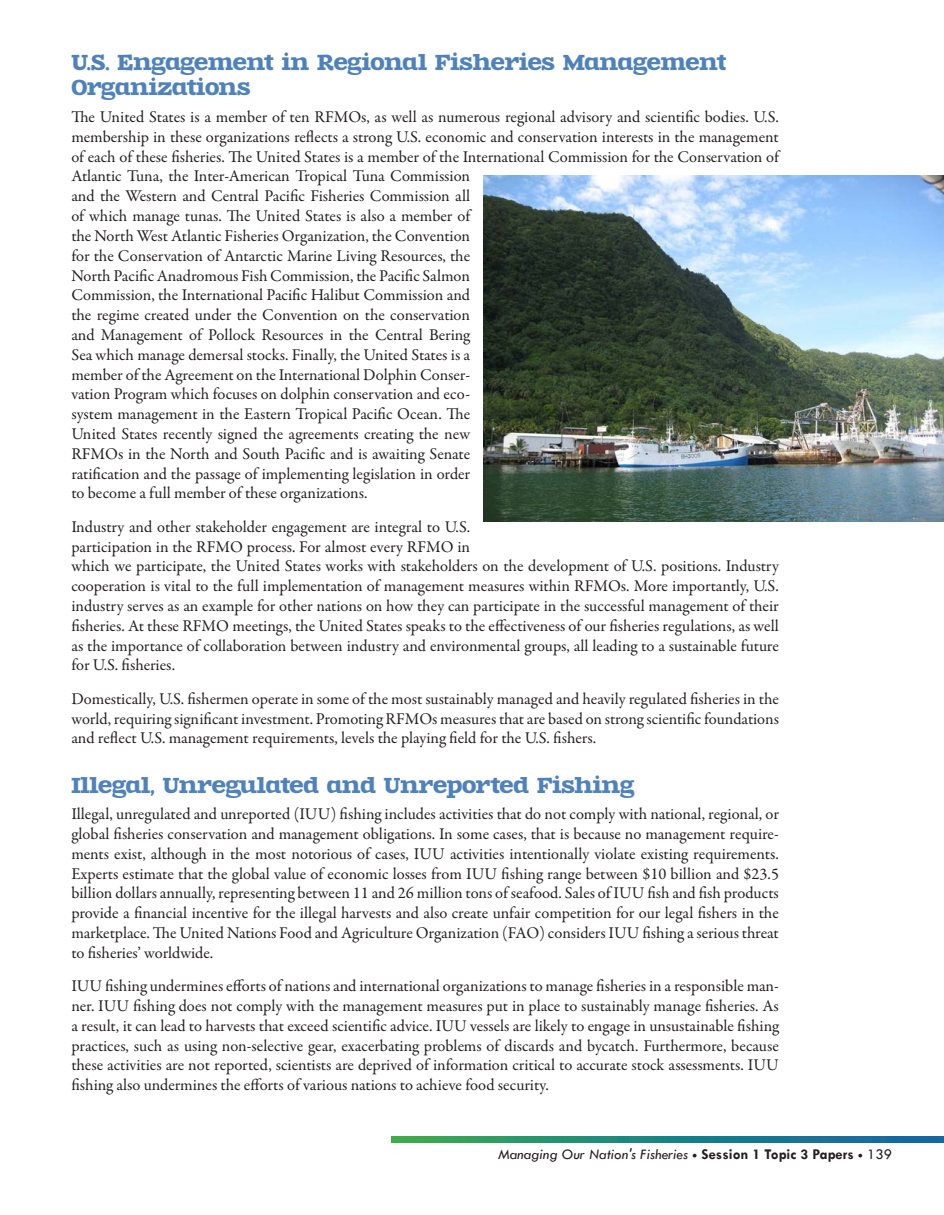
<style>
.page{position:relative;width:944px;height:1215px;background:#fff}
.page>*{position:absolute;margin:0;border:0;box-sizing:border-box;transform-origin:0 0}
.Header_1{font:21px/25.2px "Zantroke";letter-spacing:-.01em;color:#4f81bd}
.t1{font:16.5px/19.8px "Garamond Premr Pro";color:#231f20;text-align:justify}
.t2{font:italic 15px "Tw Cen";color:#231f20}
.s1{font-weight:700;font-style:normal}
.s2{font-style:normal}
</style>
<div class="page">
<svg style="left:391px;top:1136px;width:553px;height:6px;background:#20857f"></svg>
<img style="left:484px;top:175px;width:460px;height:346px">
<p class="Header_1" style="left:71px;top:49px;width:656px">U.S. Engagement in Regional Fisheries Management<br>Organizations</p>
<p class="t1" style="left:71px;top:107px;width:711px;text-align:left">The United States is a member of ten RFMOs, as well as numerous regional advisory and scientific bodies. U.S. membership in these organizations reflects a strong U.S. economic and conservation interests in the management of each of these fisheries. The United States is a member of the International Commission for the Conservation of Atlantic Tuna, the Inter-American Tropical Tuna Commission<br>and the Western and Central Pacific Fisheries Commission all<br>of which manage tunas. The United States is also a member of<br>the North West Atlantic Fisheries Organization, the Convention<br>for the Conservation of Antarctic Marine Living Resources, the<br>North Pacific Anadromous Fish Commission, the Pacific Salmon<br>Commission, the International Pacific Halibut Commission and<br>the regime created under the Convention on the conservation<br>and Management of Pollock Resources in the Central Bering<br>Sea which manage demersal stocks. Finally, the United States is a<br>member of the Agreement on the International Dolphin Conser-<br>vation Program which focuses on dolphin conservation and eco-<br>system management in the Eastern Tropical Pacific Ocean. The<br>United States recently signed the agreements creating the new<br>RFMOs in the North and South Pacific and is awaiting Senate<br>ratification and the passage of implementing legislation in order<br>to become a full member of these organizations.</p>
<p class="t1" style="left:71px;top:517px;width:709px;text-align:left">Industry and other stakeholder engagement are integral to U.S.<br>participation in the RFMO process. For almost every RFMO in<br>which we participate, the United States works with stakeholders on the development of U.S. positions. Industry cooperation is vital to the full implementation of management measures within RFMOs. More importantly, U.S. industry serves as an example for other nations on how they can participate in the successful management of their fisheries. At these RFMO meetings, the United States speaks to the effectiveness of our fisheries regulations, as well as the importance of collaboration between industry and environmental groups, all leading to a sustainable future for U.S. fisheries.</p>
<p class="t1" style="left:71px;top:689px;width:709px">Domestically, U.S. fishermen operate in some of the most sustainably managed and heavily regulated fisheries in the world, requiring significant investment. Promoting RFMOs measures that are based on strong scientific foundations and reflect U.S. management requirements, levels the playing field for the U.S. fishers.</p>
<p class="Header_1" style="left:71px;top:771px;width:564px">Illegal, Unregulated and Unreported Fishing</p>
<p class="t1" style="left:71px;top:804px;width:709px">Illegal, unregulated and unreported (IUU) fishing includes activities that do not comply with national, regional, or global fisheries conservation and management obligations. In some cases, that is because no management require&shy;ments exist, although in the most notorious of cases, IUU activities intentionally violate existing requirements.<br>Experts estimate that the global value of economic losses from IUU fishing range between $10 billion and $23.5 billion dollars annually, representing between 11 and 26 million tons of seafood. Sales of IUU fish and fish products provide a financial incentive for the illegal harvests and also create unfair competition for our legal fishers in the marketplace. The United Nations Food and Agriculture Organization (FAO) considers IUU fishing a serious threat to fisheries’ worldwide.</p>
<p class="t1" style="left:71px;top:976px;width:709px">IUU fishing undermines efforts of nations and international organizations to manage fisheries in a responsible man&shy;ner. IUU fishing does not comply with the management measures put in place to sustainably manage fisheries. As a result, it can lead to harvests that exceed scientific advice. IUU vessels are likely to engage in unsustainable fishing practices, such as using non-selective gear, exacerbating problems of discards and bycatch. Furthermore, because these activities are not reported, scientists are deprived of information critical to accurate stock assessments. IUU fishing also undermines the efforts of various nations to achieve food security.</p>
<p class="t2" style="left:498px;top:1145px;width:395px">Managing Our Nation's Fisheries • <span class="s1">Session 1 Topic 3 Papers</span> • <span class="s2">139</span></p>
</div>
